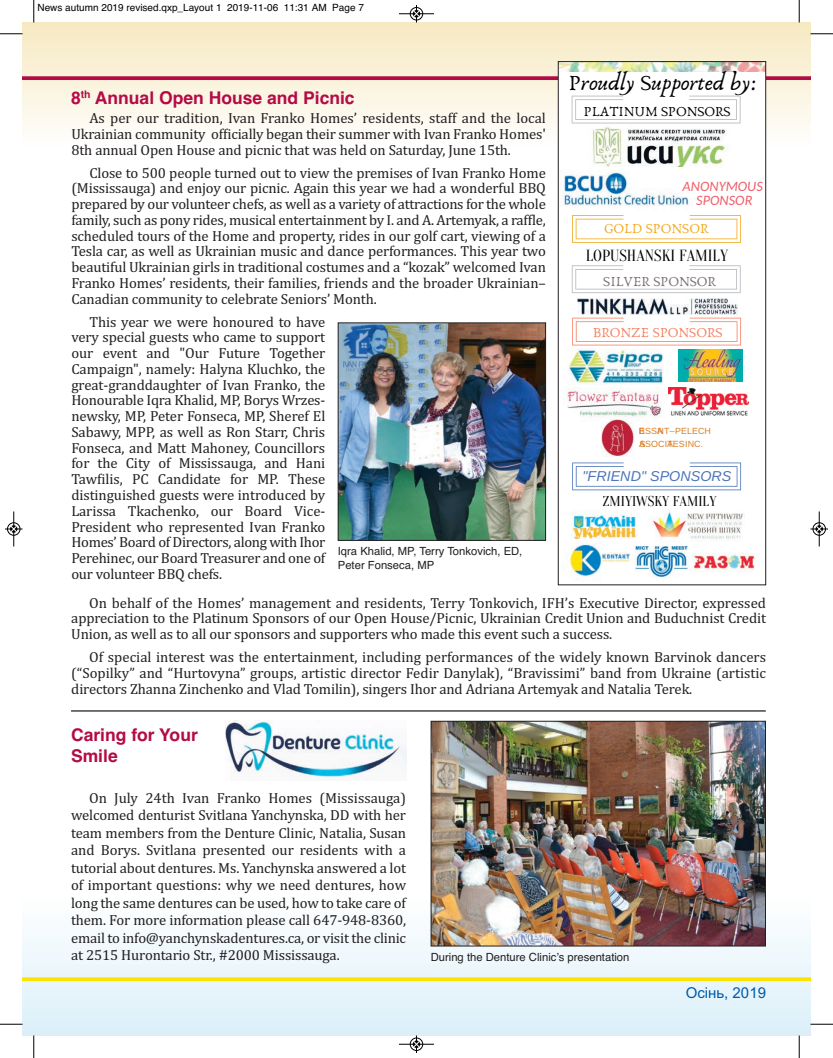
<style>
.page{position:relative;width:833px;height:1058px;background:#fff}
.page>*{position:absolute;margin:0;border:0;box-sizing:border-box;transform-origin:0 0}
.t1{font:22.5px "Anaktoria";color:#000}
.t2{font:700 17.5px/21px "Helvetica";color:#b40b47}
.t3{font:16.12px "Oranienbaum";color:#000}
.t4{font:15px "Arial";color:#015aaa}
.t5{font:14.75px/15.8px "Cambria";letter-spacing:-.01em;color:#231f20;text-align:justify}
.t6{font:14.38px "Anaktoria";color:#000}
.t7{font:italic 14.38px "Arimo";color:#4c75bb}
.t8{font:italic 14.38px/14.1px "Carlito";color:#f05e6a;text-align:center}
.t9{font:14.38px "Oranienbaum";color:#000}
.t10{font:14.38px "Anaktoria";color:#f48164}
.t11{font:14.38px "Anaktoria";color:#7b6f70}
.t12{font:14.38px "Anaktoria";color:#f1a91d}
.t13{font:11.25px/13.6px "Helvetica";color:#231f20}
.t14{font:10px "Helvetica";color:#000}
.t15{font:9px/12.1px "Arimo";color:#db7e26}
</style>
<div class="page">
<div style="left:22px;top:22px;width:788px;height:123px;background:linear-gradient(to bottom,#f6e9c0,#fdfdfc)"></div>
<svg style="left:22px;top:76px;width:788px;height:4px;background:#b81a50"></svg>
<div style="left:22px;top:897px;width:788px;height:138px;background:linear-gradient(to bottom,#fefefe,#dceff9)"></div>
<svg style="left:22px;top:977px;width:788px;height:4px;background:#fce416"></svg>
<img style="left:560px;top:63px;width:204px;height:9px">
<div style="left:601px;top:72px;width:164px;height:512px;background:#fff"></div>
<div style="left:558px;top:73px;width:71px;height:511px;background:#fff"></div>
<img style="left:668px;top:387px;width:80px;height:29px">
<img style="left:571px;top:510px;width:66px;height:29px">
<img style="left:678px;top:349px;width:64px;height:32px">
<img style="left:589px;top:123px;width:140px;height:44px">
<img style="left:568px;top:348px;width:95px;height:36px">
<img style="left:567px;top:387px;width:95px;height:31px">
<img style="left:577px;top:298px;width:160px;height:16px">
<img style="left:651px;top:512px;width:93px;height:28px">
<img style="left:688px;top:546px;width:67px;height:26px">
<img style="left:565px;top:544px;width:65px;height:33px">
<img style="left:634px;top:546px;width:54px;height:31px">
<img style="left:601px;top:419px;width:33px;height:37px">
<svg style="left:572px;top:215px;width:169px;height:28px"></svg>
<svg style="left:571px;top:265px;width:169px;height:28px"></svg>
<svg style="left:571px;top:96px;width:169px;height:27px"></svg>
<svg style="left:572px;top:318px;width:169px;height:27px"></svg>
<svg style="left:572px;top:462px;width:169px;height:28px"></svg>
<img style="left:562px;top:171px;width:127px;height:35px">
<div style="left:558px;top:61px;width:208px;height:524px;border:1px solid #231f20"></div>
<img style="left:340px;top:324px;width:204px;height:214px">
<div style="left:338px;top:322px;width:208px;height:218px;border:1px solid #231f20"></div>
<hr style="left:71px;top:710px;width:694px;height:1px;background:#231f20">
<img style="left:433px;top:723px;width:330px;height:221px">
<div style="left:431px;top:721px;width:334px;height:225px;border:1px solid #231f20"></div>
<img style="left:225px;top:721px;width:181px;height:59px">
<svg style="left:33px;top:0;width:2px;height:22px"></svg>
<svg style="left:0;top:33px;width:22px;height:2px"></svg>
<svg style="left:798px;top:0;width:2px;height:22px"></svg>
<svg style="left:810px;top:33px;width:22px;height:2px"></svg>
<svg style="left:33px;top:1035px;width:2px;height:23px"></svg>
<svg style="left:0;top:1023px;width:22px;height:2px"></svg>
<svg style="left:798px;top:1035px;width:2px;height:23px"></svg>
<svg style="left:810px;top:1023px;width:22px;height:2px"></svg>
<hr style="left:399px;top:14px;width:35px;height:1px;background:#000">
<div style="left:410px;top:7px;width:13px;height:13px;border:1px solid #000;border-radius:50%"></div>
<svg style="left:413px;top:5px;width:6px;height:17px"></svg>
<hr style="left:399px;top:1044px;width:35px;height:1px;background:#000">
<div style="left:410px;top:1037px;width:13px;height:13px;border:1px solid #000;border-radius:50%"></div>
<svg style="left:413px;top:1035px;width:6px;height:17px"></svg>
<hr style="left:14px;top:511px;width:1px;height:35px;background:#000">
<div style="left:7px;top:522px;width:13px;height:13px;border:1px solid #000;border-radius:50%"></div>
<svg style="left:5px;top:526px;width:17px;height:6px"></svg>
<hr style="left:819px;top:511px;width:1px;height:35px;background:#000">
<div style="left:812px;top:522px;width:13px;height:13px;border:1px solid #000;border-radius:50%"></div>
<svg style="left:810px;top:526px;width:18px;height:6px"></svg>
<p class="t14" style="left:38px;top:4px;width:328px">News autumn 2019 revised.qxp_Layout 1 2019-11-06 11:31 AM Page 7</p>
<p class="t2" style="left:71px;top:89px;width:285px">8<sup>th</sup> Annual Open House and Picnic</p>
<p class="t5" style="left:71px;top:112px;width:476px;text-indent:18px">As per our tradition, Ivan Franko Homes’ residents, staff and the local Ukrainian community officially began their summer with Ivan Franko Homes' 8th annual Open House and picnic that was held on Saturday, June 15th.</p>
<p class="t5" style="left:71px;top:166px;width:476px;text-indent:18px">Close to 500 people turned out to view the premises of Ivan Franko Home (Mississauga) and enjoy our picnic. Again this year we had a wonderful BBQ prepared by our volunteer chefs, as well as a variety of attractions for the whole family, such as pony rides, musical entertainment by I. and A. Artemyak, a raffle, scheduled tours of the Home and property, rides in our golf cart, viewing of a Tesla car, as well as Ukrainian music and dance performances. This year two beautiful Ukrainian girls in traditional costumes and a “kozak” welcomed Ivan Franko Homes’ residents, their families, friends and the broader Ukrainian– Canadian community to celebrate Seniors’ Month.</p>
<p class="t5" style="left:71px;top:315px;width:255px;text-indent:18px">This year we were honoured to have very special guests who came to support our event and "Our Future Together Campaign", namely: Halyna Kluchko, the great-granddaughter of Ivan Franko, the Honourable Iqra Khalid, MP, Borys Wrzes&shy;newsky, MP, Peter Fonseca, MP, Sheref El Sabawy, MPP, as well as Ron Starr, Chris Fonseca, and Matt Mahoney, Councillors for the City of Mississauga, and Hani Tawfilis, PC Candidate for MP. These distinguished guests were introduced by Larissa Tkachenko, our Board Vice-President who represented Ivan Franko Homes’ Board of Directors, along with Ihor Perehinec, our Board Treasurer and one of our volunteer BBQ chefs.</p>
<p class="t13" style="left:338px;top:545px;width:186px">Iqra Khalid, MP, Terry Tonkovich, ED,<br>Peter Fonseca, MP</p>
<h1 class="t1" style="left:568px;top:69px;width:189px">Proudly Supported by:</h1>
<p class="t6" style="left:584px;top:102px;width:148px">PLATINUM SPONSORS</p>
<p class="t8" style="left:682px;top:180px;width:82px">ANONYMOUS<br>SPONSOR</p>
<p class="t12" style="left:604px;top:220px;width:106px">GOLD SPONSOR</p>
<p class="t3" style="left:585px;top:249px;width:144px">LOPUSHANSKI FAMILY</p>
<p class="t11" style="left:603px;top:272px;width:114px">SILVER SPONSOR</p>
<p class="t10" style="left:593px;top:323px;width:131px">BRONZE SPONSORS</p>
<p class="t15" style="left:639px;top:426px;width:73px">BESSANT – PELECH<br>ASSOCIATES INC.</p>
<p class="t7" style="left:582px;top:470px;width:150px">"FRIEND" SPONSORS</p>
<p class="t9" style="left:603px;top:494px;width:115px">ZMIYIWSKY FAMILY</p>
<p class="t5" style="left:71px;top:596px;width:696px;text-indent:18px">On behalf of the Homes’ management and residents, Terry Tonkovich, IFH’s Executive Director, expressed appreciation to the Platinum Sponsors of our Open House/Picnic, Ukrainian Credit Union and Buduchnist Credit Union, as well as to all our sponsors and supporters who made this event such a success.</p>
<p class="t5" style="left:71px;top:650px;width:696px;text-indent:18px">Of special interest was the entertainment, including performances of the widely known Barvinok dancers (“Sopilky” and “Hurtovyna” groups, artistic director Fedir Danylak), “Bravissimi” band from Ukraine (artistic directors Zhanna Zinchenko and Vlad Tomilin), singers Ihor and Adriana Artemyak and Natalia Terek.</p>
<p class="t2" style="left:71px;top:726px;width:128px">Caring for Your<br>Smile</p>
<p class="t5" style="left:71px;top:790px;width:336px;line-height:17.5px;text-indent:18px">On July 24th Ivan Franko Homes (Mississauga) welcomed denturist Svitlana Yanchynska, DD with her team members from the Denture Clinic, Natalia, Susan and Borys. Svitlana presented our residents with a tutorial about dentures. Ms. Yanchynska answered a lot of important questions: why we need dentures, how long the same dentures can be used, how to take care of them. For more information please call 647-948-8360, email to info@yanchynskadentures.ca, or visit the clinic at 2515 Hurontario Str., #2000 Mississauga.</p>
<p class="t13" style="left:431px;top:951px;width:200px">During the Denture Clinic’s presentation</p>
<p class="t4" style="left:685px;top:984px;width:82px">Осінь, 2019</p>
</div>
